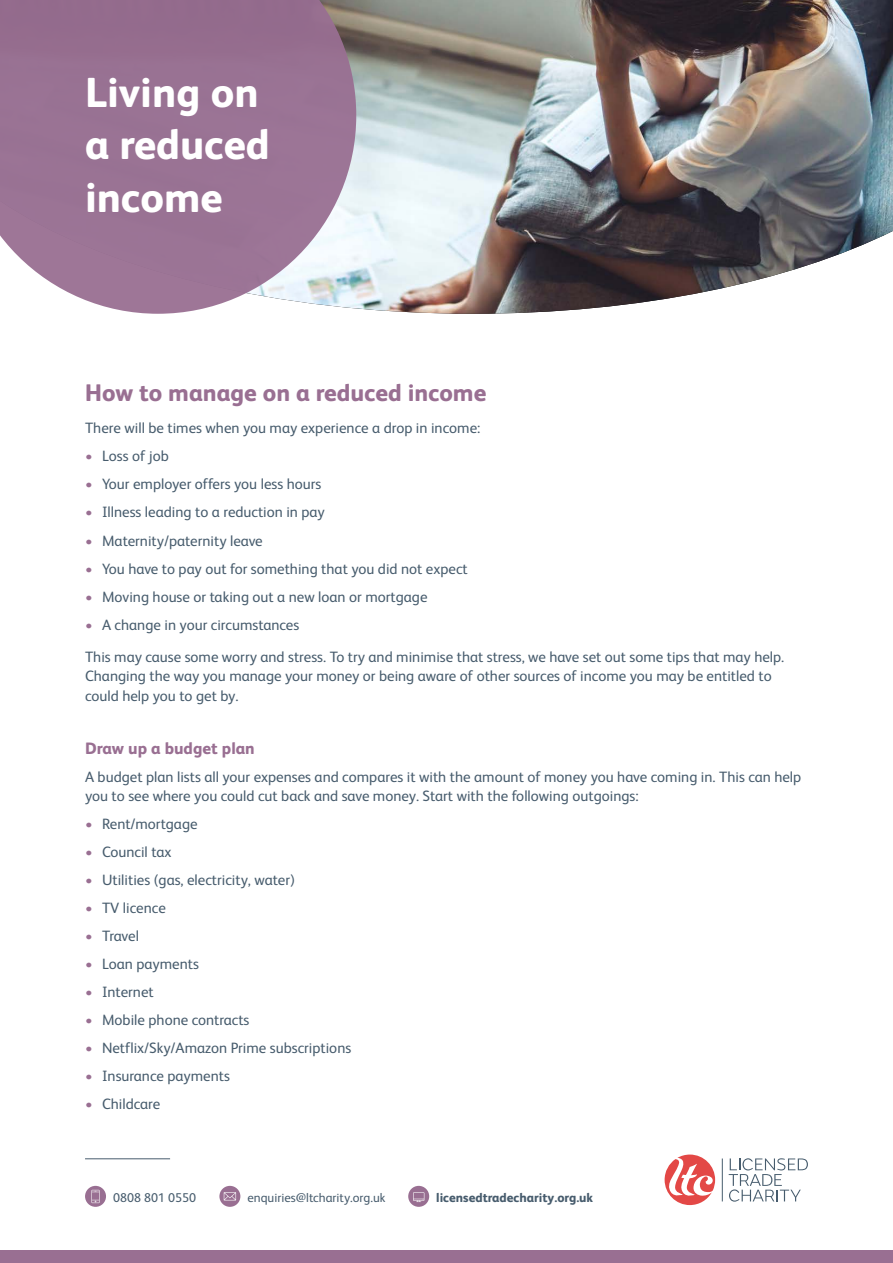
<style>
.page{position:relative;width:893px;height:1263px;background:#fff}
.page>*{position:absolute;margin:0;border:0;box-sizing:border-box;transform-origin:0 0}
.t1{font:800 42px/52.5px "FS Albert";color:#fff}
.t2{font:800 24px "FS Albert";color:#996f92}
.t3{font:800 16.5px "FS Albert";color:#996f92}
.t4{font:15px/19.5px "FS Albert";color:#475c6d}
.t5{font:12.75px "FS Albert";color:#475c6d}
.t6{font:800 12.75px "FS Albert";color:#475c6d}
.s1{color:#996f92}
</style>
<div class="page">
<img style="left:356px;top:0;width:537px;height:314px">
<svg style="left:0;top:0;width:356px;height:314px;background:#a2809e"></svg>
<svg style="left:729px;top:1158px;width:79px;height:43px"></svg>
<hr style="left:722px;top:1158px;width:1px;height:43px;background:#475c6d">
<svg style="left:664px;top:1154px;width:51px;height:51px"></svg>
<div style="left:0;top:1250px;width:893px;height:13px;background:#996f92"></div>
<hr style="left:85px;top:1158px;width:85px;height:1px;background:#475c6d">
<div style="left:85px;top:1186px;width:21px;height:21px;background:#996f92;border-radius:50%"></div>
<svg style="left:219px;top:1186px;width:21px;height:21px"></svg>
<svg style="left:224px;top:1192px;width:12px;height:8px"></svg>
<svg style="left:91px;top:1190px;width:9px;height:13px"></svg>
<div style="left:408px;top:1186px;width:21px;height:21px;background:#996f92;border-radius:50%"></div>
<svg style="left:413px;top:1192px;width:11px;height:10px"></svg>
<h1 class="t1" style="left:85px;top:66px;width:186px">Living on a reduced income</h1>
<h2 class="t2" style="left:85px;top:379px;width:403px">How to manage on a reduced income</h2>
<p class="t4" style="left:85px;top:418px;width:397px">There will be times when you may experience a drop in income:</p>
<p class="t4" style="left:85px;top:446px;width:85px"><span class="s1">•</span> Loss of job</p>
<p class="t4" style="left:85px;top:474px;width:238px"><span class="s1">•</span> Your employer offers you less hours</p>
<p class="t4" style="left:85px;top:502px;width:241px"><span class="s1">•</span> Illness leading to a reduction in pay</p>
<p class="t4" style="left:85px;top:530px;width:179px"><span class="s1">•</span> Maternity/paternity leave</p>
<p class="t4" style="left:85px;top:558px;width:384px"><span class="s1">•</span> You have to pay out for something that you did not expect</p>
<p class="t4" style="left:85px;top:586px;width:344px"><span class="s1">•</span> Moving house or taking out a new loan or mortgage</p>
<p class="t4" style="left:85px;top:608px;width:701px;line-height:32.2px"><span class="s1">•</span> A change in your circumstances<br>This may cause some worry and stress. To try and minimise that stress, we have set out some tips that may help.</p>
<p class="t4" style="left:85px;top:666px;width:688px">Changing the way you manage your money or being aware of other sources of income you may be entitled to could help you to get by.</p>
<p class="t3" style="left:85px;top:738px;width:171px">Draw up a budget plan</p>
<p class="t4" style="left:85px;top:767px;width:718px">A budget plan lists all your expenses and compares it with the amount of money you have coming in. This can help you to see where you could cut back and save money. Start with the following outgoings:</p>
<p class="t4" style="left:85px;top:814px;width:114px"><span class="s1">•</span> Rent/mortgage</p>
<p class="t4" style="left:85px;top:842px;width:88px"><span class="s1">•</span> Council tax</p>
<p class="t4" style="left:85px;top:870px;width:211px"><span class="s1">•</span> Utilities (gas, electricity, water)</p>
<p class="t4" style="left:85px;top:898px;width:82px"><span class="s1">•</span> TV licence</p>
<p class="t4" style="left:85px;top:926px;width:55px"><span class="s1">•</span> Travel</p>
<p class="t4" style="left:85px;top:954px;width:115px"><span class="s1">•</span> Loan payments</p>
<p class="t4" style="left:85px;top:982px;width:70px"><span class="s1">•</span> Internet</p>
<p class="t4" style="left:85px;top:1010px;width:166px"><span class="s1">•</span> Mobile phone contracts</p>
<p class="t4" style="left:85px;top:1038px;width:268px"><span class="s1">•</span> Netflix/Sky/Amazon Prime subscriptions</p>
<p class="t4" style="left:85px;top:1066px;width:146px"><span class="s1">•</span> Insurance payments</p>
<p class="t4" style="left:85px;top:1094px;width:77px"><span class="s1">•</span> Childcare</p>
<p class="t5" style="left:113px;top:1190px;width:85px">0808 801 0550</p>
<p class="t5" style="left:247px;top:1190px;width:139px">enquiries@ltcharity.org.uk</p>
<p class="t6" style="left:436px;top:1189px;width:158px">licensedtradecharity.org.uk</p>
</div>
